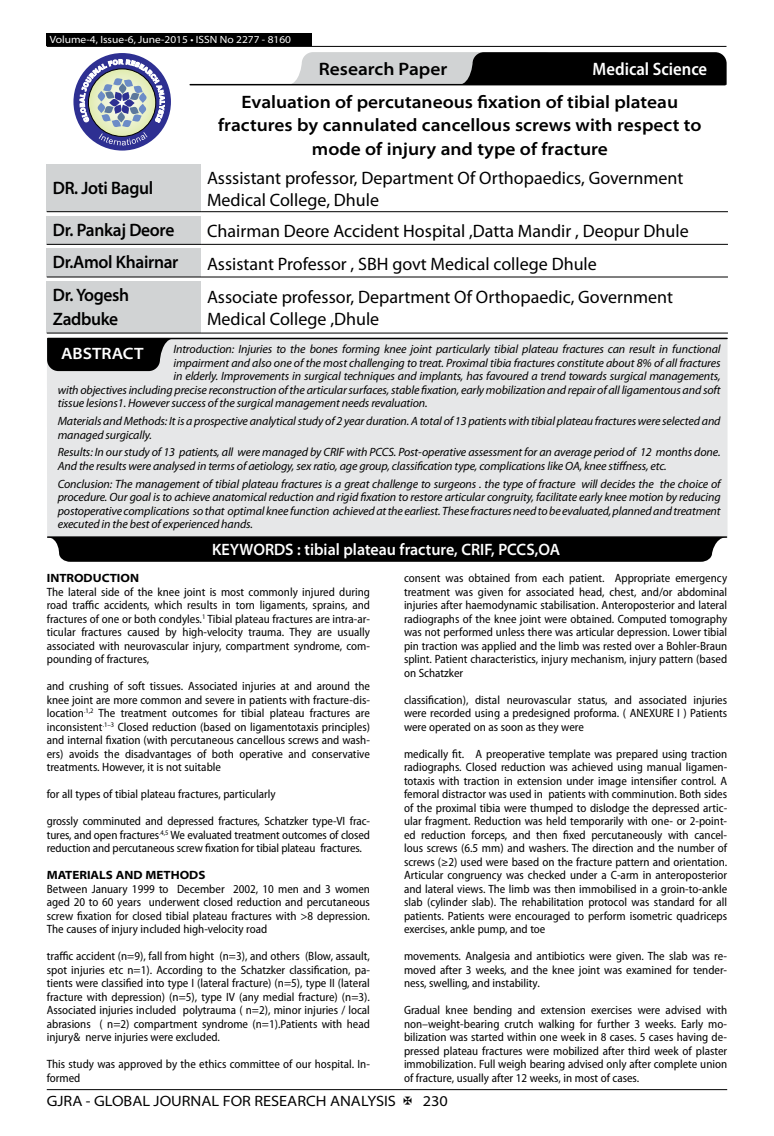
<style>
.page{position:relative;width:774px;height:1136px;background:#fff}
.page>*{position:absolute;margin:0;border:0;box-sizing:border-box;transform-origin:0 0}
.t1{font:18px/21.6px "Myriad Pro";color:#000}
.t2{font:600 semi-expanded 18px/23.4px "Myriad Pro";color:#000;text-align:center}
.t3{font:600 semi-expanded 18px/23.4px "Myriad Pro";letter-spacing:-.02em;color:#000;scale:.9 1}
.t4{font:600 semi-condensed 18px "Myriad Pro";color:#fff}
.t5{font:600 semi-expanded 16.5px "Myriad Pro";color:#fff;scale:.9 1}
.t6{font:600 semi-expanded 16.5px "Myriad Pro";color:#fff}
.t7{font:semi-expanded 15px "Myriad Pro";color:#000}
.t8{font:semi-condensed 12px/13.5px "Myriad Pro";color:#000;text-align:justify}
.t9{font:italic 12px/13.5px "Myriad Pro";letter-spacing:-.01em;color:#000}
.t10{font:700 semi-expanded 12px "Myriad Pro";color:#000}
.t11{font:semi-expanded 10.5px "Myriad Pro";color:#fff}
</style>
<div class="page">
<hr style="left:47px;top:1089px;width:680px;height:1px;background:#000">
<div style="left:47px;top:33px;width:265px;height:13px;background:#000"></div>
<hr style="left:47px;top:46px;width:679px;height:1px;background:#000">
<svg style="left:288px;top:52px;width:439px;height:33px;background:#5a5a5b"></svg>
<hr style="left:190px;top:84px;width:535px;height:1px;background:#000">
<div style="left:73px;top:53px;width:98px;height:97px;background:#2e3092;border-radius:50%"></div>
<svg style="left:80px;top:59px;width:85px;height:86px"></svg>
<div style="left:47px;top:164px;width:154px;height:48px;background:#d1d3d4"></div>
<hr style="left:47px;top:211px;width:154px;height:1px;background:#000">
<hr style="left:201px;top:211px;width:527px;height:1px;background:#000">
<div style="left:47px;top:216px;width:154px;height:28px;background:#d1d3d4"></div>
<hr style="left:47px;top:244px;width:154px;height:1px;background:#000">
<hr style="left:201px;top:244px;width:527px;height:1px;background:#000">
<div style="left:47px;top:249px;width:154px;height:28px;background:#d1d3d4"></div>
<hr style="left:47px;top:276px;width:154px;height:1px;background:#000">
<hr style="left:201px;top:276px;width:527px;height:1px;background:#000">
<div style="left:47px;top:281px;width:154px;height:52px;background:#d1d3d4"></div>
<hr style="left:47px;top:332px;width:154px;height:1px;background:#000">
<hr style="left:201px;top:332px;width:527px;height:1px;background:#000">
<div style="left:47px;top:338px;width:680px;height:198px;background:#e6e7e8"></div>
<hr style="left:48px;top:337px;width:679px;height:2px;background:#000">
<svg style="left:47px;top:338px;width:126px;height:33px;background:#161616"></svg>
<hr style="left:48px;top:536px;width:678px;height:2px;background:#000">
<div style="left:47px;top:537px;width:679px;height:24px;background:#000"></div>
<div style="left:86px;top:543px;width:600px;height:12px;background:#000"></div>
<p class="t11" style="left:50px;top:34px;width:243px">Volume-4, Issue-6, June-2015 • ISSN No 2277 - 8160</p>
<h1 class="t2" style="left:319px;top:58px;width:130px">Research Paper</h1>
<h1 class="t4" style="left:593px;top:59px;width:116px">Medical Science</h1>
<h1 class="t2" style="left:218px;top:91px;width:485px">Evaluation of percutaneous fixation of tibial plateau fractures by cannulated cancellous screws with respect to mode of injury and type of fracture</h1>
<h1 class="t3" style="left:53px;top:176px;width:113px">DR. Joti Bagul</h1>
<h1 class="t1" style="left:207px;top:167px;width:478px">Asssistant professor, Department Of Orthopaedics, Government<br>Medical College, Dhule</h1>
<h1 class="t3" style="left:53px;top:218px;width:137px">Dr. Pankaj Deore</h1>
<h1 class="t1" style="left:207px;top:220px;width:483px">Chairman Deore Accident Hospital ,Datta Mandir , Deopur Dhule</h1>
<h1 class="t3" style="left:53px;top:251px;width:141px">Dr.Amol Khairnar</h1>
<h1 class="t1" style="left:207px;top:253px;width:391px">Assistant Professor , SBH govt Medical college Dhule</h1>
<h1 class="t3" style="left:53px;top:283px;width:86px">Dr. Yogesh<br>Zadbuke</h1>
<h1 class="t1" style="left:207px;top:287px;width:467px">Associate professor, Department Of Orthopaedic, Government<br>Medical College ,Dhule</h1>
<p class="t9" style="left:173px;top:343px;width:549px">Introduction: Injuries to the bones forming knee joint particularly tibial plateau fractures can result in functional</p>
<p class="t9" style="left:173px;top:356px;width:549px">impairment and also one of the most challenging to treat. Proximal tibia fractures constitute about 8% of all fractures</p>
<p class="t9" style="left:173px;top:370px;width:549px">in elderly. Improvements in surgical techniques and implants, has favoured a trend towards surgical managements,</p>
<p class="t9" style="left:58px;top:383px;width:664px">with objectives including precise reconstruction of the articular surfaces, stable fixation, early mobilization and repair of all ligamentous and soft</p>
<p class="t9" style="left:58px;top:397px;width:371px">tissue lesions1. However success of the surgical management needs revaluation.</p>
<p class="t9" style="left:58px;top:414px;width:664px">Materials and Methods: It is a prospective analytical study of 2 year duration. A total of 13 patients with tibial plateau fractures were selected and managed surgically.</p>
<p class="t9" style="left:58px;top:446px;width:664px">Results: In our study of 13 patients, all were managed by CRIF with PCCS. Post-operative assessment for an average period of 12 months done.<br>And the results were analysed in terms of aetiology, sex ratio, age group, classification type, complications like OA, knee stiffness, etc.</p>
<p class="t9" style="left:58px;top:477px;width:664px;text-align:justify">Conclusion: The management of tibial plateau fractures is a great challenge to surgeons . the type of fracture will decides the the choice of procedure. Our goal is to achieve anatomical reduction and rigid fixation to restore articular congruity, facilitate early knee motion by reducing postoperative complications so that optimal knee function achieved at the earliest. These fractures need to be evaluated, planned and treatment executed in the best of experienced hands.</p>
<h2 class="t6" style="left:61px;top:344px;width:84px">ABSTRACT</h2>
<h2 class="t5" style="left:212px;top:540px;width:388px">KEYWORDS : tibial plateau fracture, CRIF, PCCS,OA</h2>
<p class="t10" style="left:47px;top:571px;width:94px">INTRODUCTION</p>
<p class="t8" style="left:47px;top:585px;width:325px">The lateral side of the knee joint is most commonly injured during road traffic accidents, which results in torn ligaments, sprains, and fractures of one or both condyles.<sup>1</sup> Tibial plateau fractures are intra-ar&shy;ticular fractures caused by high-velocity trauma. They are usually associated with neurovascular injury, compartment syndrome, com&shy;pounding of fractures,</p>
<p class="t8" style="left:47px;top:679px;width:325px">and crushing of soft tissues. Associated injuries at and around the knee joint are more common and severe in patients with fracture-dis&shy;location<sup>.1,2</sup> The treatment outcomes for tibial plateau fractures are inconsistent<sup>.1–3</sup> Closed reduction (based on ligamentotaxis principles) and internal fixation (with percutaneous cancellous screws and wash&shy;ers) avoids the disadvantages of both operative and conservative treatments. However, it is not suitable</p>
<p class="t8" style="left:47px;top:787px;width:230px">for all types of tibial plateau fractures, particularly</p>
<p class="t8" style="left:47px;top:814px;width:325px">grossly comminuted and depressed fractures, Schatzker type-VI frac&shy;tures, and open fractures<sup>.4,5</sup> We evaluated treatment outcomes of closed reduction and percutaneous screw fixation for tibial plateau fractures.</p>
<p class="t10" style="left:47px;top:868px;width:160px">MATERIALS AND METHODS</p>
<p class="t8" style="left:47px;top:882px;width:325px">Between January 1999 to December 2002, 10 men and 3 women aged 20 to 60 years underwent closed reduction and percutaneous screw fixation for closed tibial plateau fractures with &gt;8 depression.<br>The causes of injury included high-velocity road</p>
<p class="t8" style="left:47px;top:949px;width:325px">traffic accident (n=9), fall from hight (n=3), and others (Blow, assault, spot injuries etc n=1). According to the Schatzker classification, pa&shy;tients were classified into type I (lateral fracture) (n=5), type II (lateral fracture with depression) (n=5), type IV (any medial fracture) (n=3).<br>Associated injuries included polytrauma ( n=2), minor injuries / local abrasions ( n=2) compartment syndrome (n=1).Patients with head injury&amp; nerve injuries were excluded.</p>
<p class="t8" style="left:47px;top:1057px;width:325px">This study was approved by the ethics committee of our hospital. In&shy;formed</p>
<p class="t8" style="left:404px;top:571px;width:325px">consent was obtained from each patient. Appropriate emergency treatment was given for associated head, chest, and/or abdominal injuries after haemodynamic stabilisation. Anteroposterior and lateral radiographs of the knee joint were obtained. Computed tomography was not performed unless there was articular depression. Lower tibial pin traction was applied and the limb was rested over a Bohler-Braun splint. Patient characteristics, injury mechanism, injury pattern (based on Schatzker</p>
<p class="t8" style="left:404px;top:693px;width:325px">classification), distal neurovascular status, and associated injuries were recorded using a predesigned proforma. ( ANEXURE I ) Patients were operated on as soon as they were</p>
<p class="t8" style="left:404px;top:747px;width:325px">medically fit. A preoperative template was prepared using traction radiographs. Closed reduction was achieved using manual ligamen&shy;totaxis with traction in extension under image intensifier control. A femoral distractor was used in patients with comminution. Both sides of the proximal tibia were thumped to dislodge the depressed artic&shy;ular fragment. Reduction was held temporarily with one- or 2-point&shy;ed reduction forceps, and then fixed percutaneously with cancel&shy;lous screws (6.5 mm) and washers. The direction and the number of screws (≥2) used were based on the fracture pattern and orientation.<br>Articular congruency was checked under a C-arm in anteroposterior and lateral views. The limb was then immobilised in a groin-to-ankle slab (cylinder slab). The rehabilitation protocol was standard for all patients. Patients were encouraged to perform isometric quadriceps exercises, ankle pump, and toe</p>
<p class="t8" style="left:404px;top:949px;width:325px">movements. Analgesia and antibiotics were given. The slab was re&shy;moved after 3 weeks, and the knee joint was examined for tender&shy;ness, swelling, and instability.</p>
<p class="t8" style="left:404px;top:1003px;width:325px">Gradual knee bending and extension exercises were advised with non–weight-bearing crutch walking for further 3 weeks. Early mo&shy;bilization was started within one week in 8 cases. 5 cases having de&shy;pressed plateau fractures were mobilized after third week of plaster immobilization. Full weigh bearing advised only after complete union of fracture, usually after 12 weeks, in most of cases.</p>
<p class="t7" style="left:47px;top:1092px;width:351px">GJRA - GLOBAL JOURNAL FOR RESEARCH ANALYSIS</p>
<p class="t7" style="left:423px;top:1092px;width:27px">230</p>
</div>
